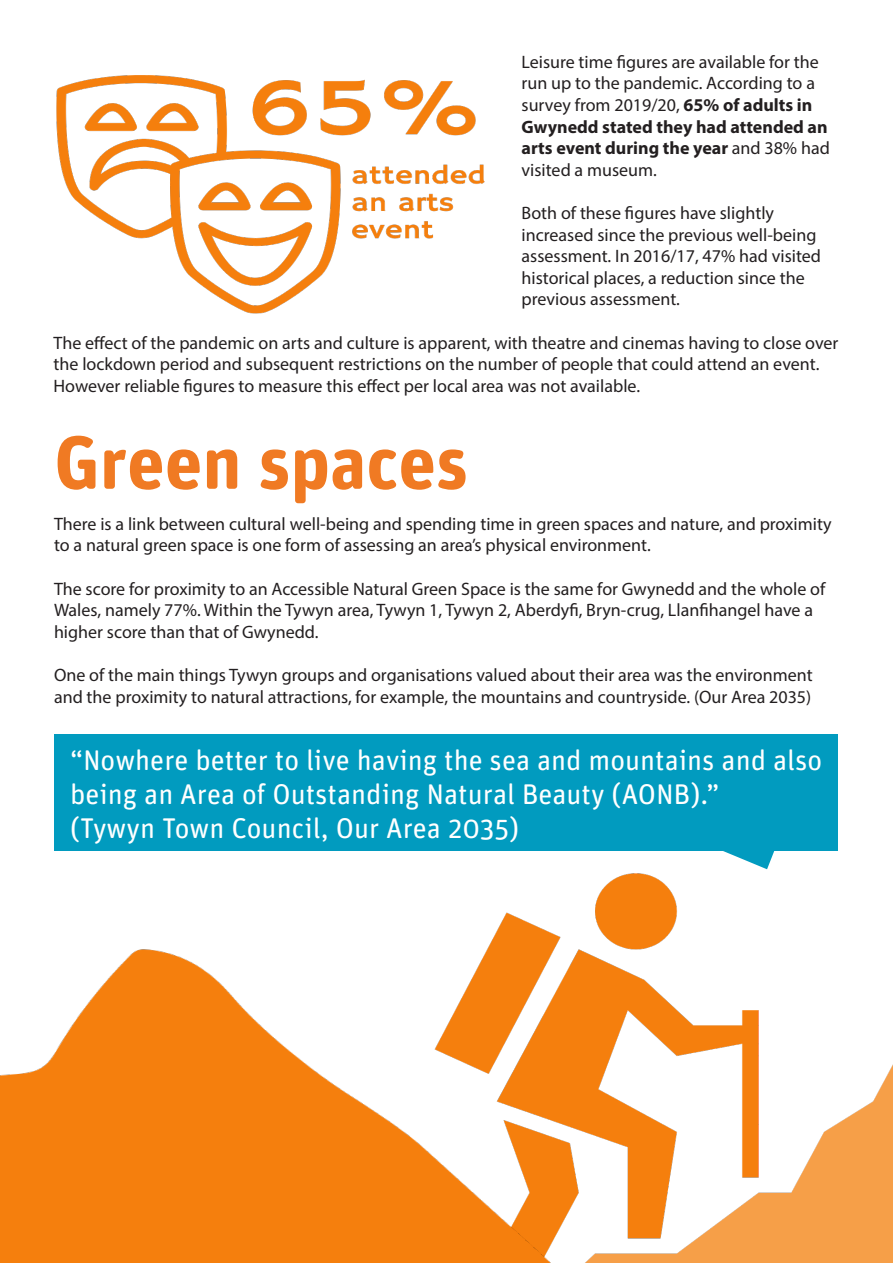
<style>
.page{position:relative;width:893px;height:1263px;background:#fff}
.page>*{position:absolute;margin:0;border:0;box-sizing:border-box;transform-origin:0 0}
.t1{font:700 75px "Unit Rounded Pro";color:#f07a23}
.t2{font:28.5px/34.2px "Unit Rounded Pro";color:#fff}
.t3{font:18px/21.6px "Myriad Pro";color:#231f20}
.s1{font-weight:700}
</style>
<div class="page">
<div style="left:54px;top:735px;width:784px;height:116px;background:#019bbf"></div>
<svg style="left:723px;top:851px;width:52px;height:2px"></svg>
<img style="left:505px;top:853px;width:388px;height:410px">
<img style="left:0;top:914px;width:638px;height:349px">
<img style="left:56px;top:75px;width:429px;height:239px">
<p class="t3" style="left:522px;top:51px;width:310px">Leisure time figures are available for the run up to the pandemic. According to a survey from 2019/20, <span class="s1">65% of adults in Gwynedd stated they had attended an arts event during the year</span> and 38% had visited a museum.</p>
<p class="t3" style="left:522px;top:202px;width:301px">Both of these figures have slightly increased since the previous well-being assessment. In 2016/17, 47% had visited historical places, a reduction since the previous assessment.</p>
<p class="t3" style="left:54px;top:331px;width:786px">The effect of the pandemic on arts and culture is apparent, with theatre and cinemas having to close over the lockdown period and subsequent restrictions on the number of people that could attend an event.<br>However reliable figures to measure this effect per local area was not available.</p>
<p class="t1" style="left:54px;top:409px;width:416px">Green spaces</p>
<p class="t3" style="left:54px;top:513px;width:779px">There is a link between cultural well-being and spending time in green spaces and nature, and proximity to a natural green space is one form of assessing an area’s physical environment.</p>
<p class="t3" style="left:54px;top:577px;width:773px">The score for proximity to an Accessible Natural Green Space is the same for Gwynedd and the whole of<br>Wales, namely 77%. Within the Tywyn area, Tywyn 1, Tywyn 2, Aberdyfi, Bryn-crug, Llanfihangel have a higher score than that of Gwynedd.</p>
<p class="t3" style="left:54px;top:664px;width:760px">One of the main things Tywyn groups and organisations valued about their area was the environment and the proximity to natural attractions, for example, the mountains and countryside. (Our Area 2035)</p>
<p class="t2" style="left:70px;top:742px;width:754px">“Nowhere better to live having the sea and mountains and also being an Area of Outstanding Natural Beauty (AONB).”</p>
<p class="t2" style="left:70px;top:810px;width:451px">(Tywyn Town Council, Our Area 2035)</p>
</div>
